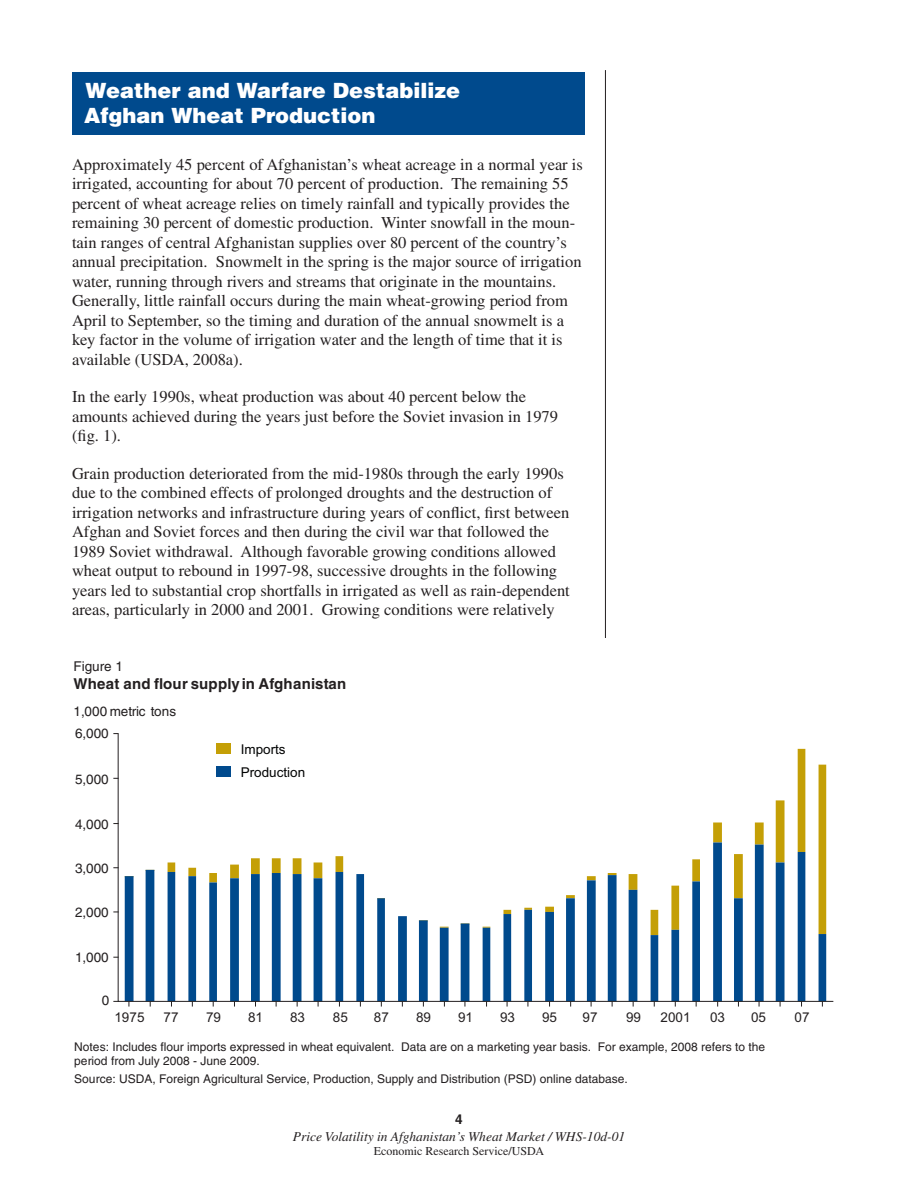
<style>
.page{position:relative;width:918px;height:1188px;background:#fff}
.page>*{position:absolute;margin:0;border:0;box-sizing:border-box;transform-origin:0 0}
.t1{font:900 21px/25.2px "Helvetica";color:#fff}
.t2{font:16.5px/19.5px "Times";color:#231f20}
.t3{font:700 15px "Helvetica";letter-spacing:.02em;color:#231f20}
.t4{font:13.5px "Helvetica";color:#231f20}
.t5{font:italic 13.5px "Times";color:#231f20}
.t6{font:13.5px "Arial";color:#231f20}
.t7{font:13.5px/23px "Arial";color:#020303}
.t8{font:700 13.5px "Helvetica";color:#231f20}
.t9{font:12px/14.4px "Helvetica";color:#231f20}
.t10{font:12px "Times";color:#231f20}
</style>
<div class="page">
<hr style="left:605px;top:70px;width:1px;height:1027px;background:#231f20">
<div style="left:72px;top:72px;width:513px;height:63px;background:#004a8d"></div>
<svg style="left:117px;top:734px;width:716px;height:268px"></svg>
<svg style="left:125px;top:862px;width:71px;height:145px"></svg>
<svg style="left:209px;top:858px;width:72px;height:149px"></svg>
<svg style="left:293px;top:856px;width:156px;height:151px"></svg>
<svg style="left:461px;top:749px;width:365px;height:258px"></svg>
<p class="t1" style="left:84px;top:80px;width:378px">Weather and Warfare Destabilize<br>Afghan Wheat Production</p>
<p class="t2" style="left:72px;top:156px;width:512px">Approximately 45 percent of Afghanistan’s wheat acreage in a normal year is irrigated, accounting for about 70 percent of production. The remaining 55 percent of wheat acreage relies on timely rainfall and typically provides the remaining 30 percent of domestic production. Winter snowfall in the moun&shy;tain ranges of central Afghanistan supplies over 80 percent of the country’s annual precipitation. Snowmelt in the spring is the major source of irrigation water, running through rivers and streams that originate in the mountains.<br>Generally, little rainfall occurs during the main wheat-growing period from April to September, so the timing and duration of the annual snowmelt is a key factor in the volume of irrigation water and the length of time that it is available (USDA, 2008a).</p>
<p class="t2" style="left:72px;top:389px;width:488px">In the early 1990s, wheat production was about 40 percent below the amounts achieved during the years just before the Soviet invasion in 1979 (fig. 1).</p>
<p class="t2" style="left:72px;top:465px;width:499px">Grain production deteriorated from the mid-1980s through the early 1990s due to the combined effects of prolonged droughts and the destruction of irrigation networks and infrastructure during years of conflict, first between Afghan and Soviet forces and then during the civil war that followed the 1989 Soviet withdrawal. Although favorable growing conditions allowed wheat output to rebound in 1997-98, successive droughts in the following years led to substantial crop shortfalls in irrigated as well as rain-dependent areas, particularly in 2000 and 2001. Growing conditions were relatively</p>
<p class="t4" style="left:74px;top:661px;width:51px">Figure 1</p>
<p class="t3" style="left:74px;top:678px;width:274px">Wheat and flour supply in Afghanistan</p>
<p class="t4" style="left:74px;top:706px;width:104px">1,000 metric tons</p>
<p class="t4" style="left:75px;top:728px;width:35px">6,000</p>
<p class="t4" style="left:75px;top:774px;width:35px">5,000</p>
<p class="t4" style="left:75px;top:819px;width:35px">4,000</p>
<p class="t4" style="left:75px;top:863px;width:35px">3,000</p>
<p class="t4" style="left:75px;top:907px;width:35px">2,000</p>
<p class="t4" style="left:75px;top:952px;width:35px">1,000</p>
<p class="t4" style="left:102px;top:995px;width:9px">0</p>
<p class="t7" style="left:241px;top:739px;width:66px">Imports<br>Production</p>
<p class="t6" style="left:114px;top:1013px;width:32px">1975</p>
<p class="t6" style="left:164px;top:1013px;width:17px">77</p>
<p class="t6" style="left:206px;top:1013px;width:17px">79</p>
<p class="t6" style="left:248px;top:1013px;width:17px">81</p>
<p class="t6" style="left:290px;top:1013px;width:17px">83</p>
<p class="t6" style="left:333px;top:1013px;width:17px">85</p>
<p class="t6" style="left:374px;top:1013px;width:17px">87</p>
<p class="t6" style="left:416px;top:1013px;width:17px">89</p>
<p class="t6" style="left:458px;top:1013px;width:17px">91</p>
<p class="t6" style="left:500px;top:1013px;width:17px">93</p>
<p class="t6" style="left:542px;top:1013px;width:17px">95</p>
<p class="t6" style="left:583px;top:1013px;width:17px">97</p>
<p class="t6" style="left:626px;top:1013px;width:17px">99</p>
<p class="t6" style="left:661px;top:1013px;width:32px">2001</p>
<p class="t6" style="left:710px;top:1013px;width:17px">03</p>
<p class="t6" style="left:751px;top:1013px;width:17px">05</p>
<p class="t6" style="left:795px;top:1013px;width:17px">07</p>
<p class="t9" style="left:74px;top:1041px;width:692px">Notes: Includes flour imports expressed in wheat equivalent. Data are on a marketing year basis. For example, 2008 refers to the period from July 2008 - June 2009.</p>
<p class="t9" style="left:74px;top:1072px;width:555px">Source: USDA, Foreign Agricultural Service, Production, Supply and Distribution (PSD) online database.</p>
<p class="t8" style="left:455px;top:1115px;width:9px">4</p>
<p class="t5" style="left:293px;top:1131px;width:334px">Price Volatility in Afghanistan’s Wheat Market / WHS-10d-01</p>
<p class="t10" style="left:374px;top:1147px;width:172px">Economic Research Service/USDA</p>
</div>
